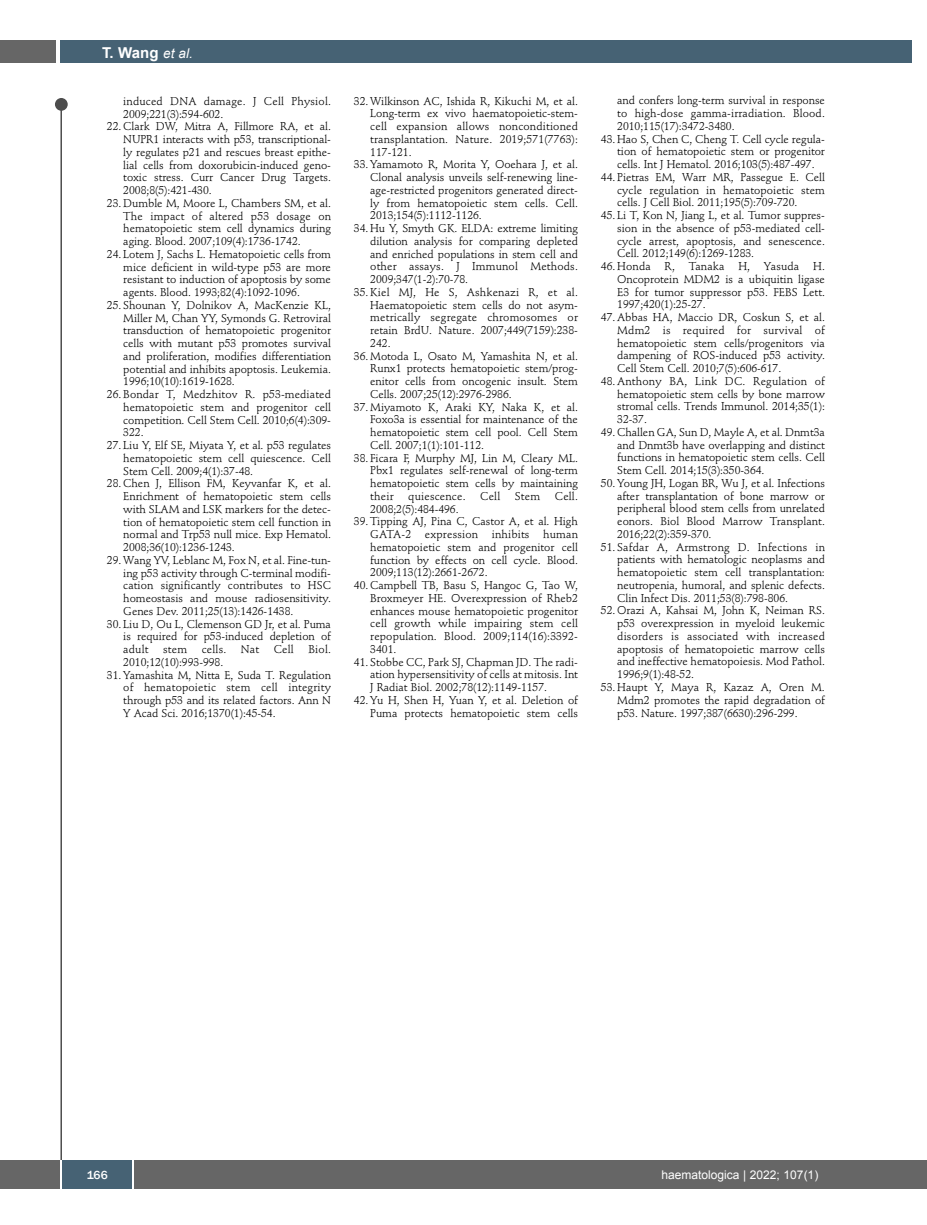
<style>
.page{position:relative;width:927px;height:1225px;background:#fff}
.page>*{position:absolute;margin:0;border:0;box-sizing:border-box;transform-origin:0 0}
.t1{font:700 15px "Arial";color:#fff}
.t2{font:12px "Arial";color:#fff}
.t3{font:500 12px "Franklin Gothic";color:#fff}
.t4{font:11.25px/12.8px "Stempel Schneidler";letter-spacing:-.005em;color:#000;text-align:justify}
.t5{font:11.25px/12.8px "Stempel Schneidler";letter-spacing:.015em;color:#000}
.s1{font-weight:400;font-style:italic;font-size:13.5px}
</style>
<div class="page">
<div style="left:911px;top:1160px;width:16px;height:28px;background:#666"></div>
<div style="left:55px;top:98px;width:13px;height:13px;background:#4d4d4d;border-radius:50%"></div>
<hr style="left:60px;top:101px;width:2px;height:1061px;background:#4d4d4d">
<div style="left:60px;top:40px;width:852px;height:22px;background:#466274"></div>
<div style="left:0;top:40px;width:56px;height:22px;background:#666"></div>
<div style="left:0;top:1160px;width:911px;height:28px;background:#666"></div>
<div style="left:62px;top:1160px;width:71px;height:28px;background:#466274"></div>
<hr style="left:60px;top:1160px;width:2px;height:28px;background:#fff">
<svg style="left:133px;top:1160px;width:1px;height:28px"></svg>
<h1 class="t1" style="left:102px;top:44px;width:92px">T. Wang <span class="s1">et al.</span></h1>
<p class="t5" style="left:123px;top:96px;width:209px">induced DNA damage. J Cell Physiol.<br>2009;221(3):594-602.</p>
<p class="t4" style="left:123px;top:121px;width:209px;text-indent:-16px">22. Clark DW, Mitra A, Fillmore RA, et al.<br>NUPR1 interacts with p53, transcriptional&shy;ly regulates p21 and rescues breast epithe&shy;lial cells from doxorubicin-induced geno&shy;toxic stress. Curr Cancer Drug Targets.<br>2008;8(5):421-430.</p>
<p class="t4" style="left:123px;top:198px;width:209px;text-indent:-16px">23. Dumble M, Moore L, Chambers SM, et al.<br>The impact of altered p53 dosage on hematopoietic stem cell dynamics during aging. Blood. 2007;109(4):1736-1742.</p>
<p class="t4" style="left:123px;top:249px;width:209px;text-indent:-16px">24. Lotem J, Sachs L. Hematopoietic cells from mice deficient in wild-type p53 are more resistant to induction of apoptosis by some agents. Blood. 1993;82(4):1092-1096.</p>
<p class="t4" style="left:123px;top:300px;width:209px;text-indent:-16px">25. Shounan Y, Dolnikov A, MacKenzie KL, Miller M, Chan YY, Symonds G. Retroviral transduction of hematopoietic progenitor cells with mutant p53 promotes survival and proliferation, modifies differentiation potential and inhibits apoptosis. Leukemia.<br>1996;10(10):1619-1628.</p>
<p class="t4" style="left:123px;top:389px;width:209px;text-indent:-16px">26. Bondar T, Medzhitov R. p53-mediated hematopoietic stem and progenitor cell competition. Cell Stem Cell. 2010;6(4):309- 322.</p>
<p class="t4" style="left:123px;top:440px;width:209px;text-indent:-16px">27. Liu Y, Elf SE, Miyata Y, et al. p53 regulates hematopoietic stem cell quiescence. Cell Stem Cell. 2009;4(1):37-48.</p>
<p class="t4" style="left:123px;top:478px;width:209px;text-indent:-16px">28. Chen J, Ellison FM, Keyvanfar K, et al.<br>Enrichment of hematopoietic stem cells with SLAM and LSK markers for the detec&shy;tion of hematopoietic stem cell function in normal and Trp53 null mice. Exp Hematol.<br>2008;36(10):1236-1243.</p>
<p class="t4" style="left:123px;top:555px;width:209px;text-indent:-16px">29. Wang YV, Leblanc M, Fox N, et al. Fine-tun&shy;ing p53 activity through C-terminal modifi&shy;cation significantly contributes to HSC homeostasis and mouse radiosensitivity.<br>Genes Dev. 2011;25(13):1426-1438.</p>
<p class="t4" style="left:123px;top:618px;width:209px;text-indent:-16px">30. Liu D, Ou L, Clemenson GD Jr, et al. Puma is required for p53-induced depletion of adult</p>
<p class="t4" style="left:163px;top:644px;width:26px">stem</p>
<p class="t4" style="left:202px;top:644px;width:26px">cells.</p>
<p class="t4" style="left:241px;top:644px;width:20px">Nat</p>
<p class="t4" style="left:274px;top:644px;width:22px">Cell</p>
<p class="t4" style="left:308px;top:644px;width:24px">Biol.</p>
<p class="t4" style="left:123px;top:657px;width:102px">2010;12(10):993-998.</p>
<p class="t4" style="left:123px;top:669px;width:209px;text-indent:-16px">31. Yamashita M, Nitta E, Suda T. Regulation of hematopoietic stem cell integrity through p53 and its related factors. Ann N Y Acad Sci. 2016;1370(1):45-54.</p>
<p class="t4" style="left:370px;top:96px;width:209px;text-indent:-16px">32. Wilkinson AC, Ishida R, Kikuchi M, et al.<br>Long-term ex vivo haematopoietic-stem&shy;cell expansion allows nonconditioned transplantation. Nature. 2019;571(7763):<br>117-121.</p>
<p class="t4" style="left:370px;top:159px;width:209px;text-indent:-16px">33. Yamamoto R, Morita Y, Ooehara J, et al.<br>Clonal analysis unveils self-renewing line&shy;age-restricted progenitors generated direct&shy;ly from hematopoietic stem cells. Cell.<br>2013;154(5):1112-1126.</p>
<p class="t4" style="left:370px;top:223px;width:209px;text-indent:-16px">34. Hu Y, Smyth GK. ELDA: extreme limiting dilution analysis for comparing depleted and enriched populations in stem cell and other assays. J Immunol Methods.<br>2009;347(1-2):70-78.</p>
<p class="t4" style="left:370px;top:287px;width:209px;text-indent:-16px">35. Kiel MJ, He S, Ashkenazi R, et al.<br>Haematopoietic stem cells do not asym&shy;metrically segregate chromosomes or retain BrdU. Nature. 2007;449(7159):238- 242.</p>
<p class="t4" style="left:370px;top:350px;width:209px;text-indent:-16px">36. Motoda L, Osato M, Yamashita N, et al.<br>Runx1 protects hematopoietic stem/prog&shy;enitor cells from oncogenic insult. Stem Cells. 2007;25(12):2976-2986.</p>
<p class="t4" style="left:370px;top:401px;width:209px;text-indent:-16px">37. Miyamoto K, Araki KY, Naka K, et al.<br>Foxo3a is essential for maintenance of the hematopoietic stem cell pool. Cell Stem Cell. 2007;1(1):101-112.</p>
<p class="t4" style="left:370px;top:452px;width:209px;text-indent:-16px">38. Ficara F, Murphy MJ, Lin M, Cleary ML.<br>Pbx1 regulates self-renewal of long-term hematopoietic stem cells by maintaining their</p>
<p class="t5" style="left:408px;top:491px;width:59px">quiescence.</p>
<p class="t4" style="left:480px;top:491px;width:22px">Cell</p>
<p class="t4" style="left:515px;top:491px;width:27px">Stem</p>
<p class="t4" style="left:555px;top:491px;width:25px">Cell.</p>
<p class="t4" style="left:370px;top:503px;width:90px">2008;2(5):484-496.</p>
<p class="t4" style="left:370px;top:516px;width:209px;text-indent:-16px">39. Tipping AJ, Pina C, Castor A, et al. High GATA-2 expression inhibits human hematopoietic stem and progenitor cell function by effects on cell cycle. Blood.<br>2009;113(12):2661-2672.</p>
<p class="t4" style="left:370px;top:580px;width:209px;text-indent:-16px">40. Campbell TB, Basu S, Hangoc G, Tao W, Broxmeyer HE. Overexpression of Rheb2 enhances mouse hematopoietic progenitor cell growth while impairing stem cell repopulation. Blood. 2009;114(16):3392- 3401.</p>
<p class="t4" style="left:370px;top:656px;width:209px;text-indent:-16px">41. Stobbe CC, Park SJ, Chapman JD. The radi&shy;ation hypersensitivity of cells at mitosis. Int J Radiat Biol. 2002;78(12):1149-1157.</p>
<p class="t4" style="left:354px;top:695px;width:226px;text-align:right">42. Yu H, Shen H, Yuan Y, et al. Deletion of<br>Puma protects hematopoietic stem cells</p>
<p class="t4" style="left:617px;top:95px;width:209px">and confers long-term survival in response to high-dose gamma-irradiation. Blood.<br>2010;115(17):3472-3480.</p>
<p class="t4" style="left:617px;top:134px;width:209px;text-indent:-16px">43. Hao S, Chen C, Cheng T. Cell cycle regula&shy;tion of hematopoietic stem or progenitor cells. Int J Hematol. 2016;103(5):487-497.</p>
<p class="t4" style="left:617px;top:172px;width:209px;text-indent:-16px">44. Pietras EM, Warr MR, Passegue E. Cell cycle regulation in hematopoietic stem cells. J Cell Biol. 2011;195(5):709-720.</p>
<p class="t4" style="left:617px;top:210px;width:209px;text-indent:-16px">45. Li T, Kon N, Jiang L, et al. Tumor suppres&shy;sion in the absence of p53-mediated cell&shy;cycle arrest, apoptosis, and senescence.<br>Cell. 2012;149(6):1269-1283.</p>
<p class="t4" style="left:617px;top:261px;width:209px;text-indent:-16px">46. Honda R, Tanaka H, Yasuda H.<br>Oncoprotein MDM2 is a ubiquitin ligase E3 for tumor suppressor p53. FEBS Lett.<br>1997;420(1):25-27.</p>
<p class="t4" style="left:617px;top:312px;width:209px;text-indent:-16px">47. Abbas HA, Maccio DR, Coskun S, et al.<br>Mdm2 is required for survival of hematopoietic stem cells/progenitors via dampening of ROS-induced p53 activity.<br>Cell Stem Cell. 2010;7(5):606-617.</p>
<p class="t4" style="left:617px;top:376px;width:209px;text-indent:-16px">48. Anthony BA, Link DC. Regulation of hematopoietic stem cells by bone marrow stromal cells. Trends Immunol. 2014;35(1):<br>32-37.</p>
<p class="t4" style="left:617px;top:427px;width:209px;text-indent:-16px">49. Challen GA, Sun D, Mayle A, et al. Dnmt3a and Dnmt3b have overlapping and distinct functions in hematopoietic stem cells. Cell Stem Cell. 2014;15(3):350-364.</p>
<p class="t4" style="left:617px;top:478px;width:209px;text-indent:-16px">50. Young JH, Logan BR, Wu J, et al. Infections after transplantation of bone marrow or peripheral blood stem cells from unrelated eonors. Biol Blood Marrow Transplant.<br>2016;22(2):359-370.</p>
<p class="t4" style="left:617px;top:541px;width:209px;text-indent:-16px">51. Safdar A, Armstrong D. Infections in patients with hematologic neoplasms and hematopoietic stem cell transplantation: neutropenia, humoral, and splenic defects.<br>Clin Infect Dis. 2011;53(8):798-806.</p>
<p class="t4" style="left:617px;top:605px;width:209px;text-indent:-16px">52. Orazi A, Kahsai M, John K, Neiman RS. p53 overexpression in myeloid leukemic disorders is associated with increased apoptosis of hematopoietic marrow cells and ineffective hematopoiesis. Mod Pathol.<br>1996;9(1):48-52.</p>
<p class="t4" style="left:617px;top:682px;width:209px;text-indent:-16px">53. Haupt Y, Maya R, Kazaz A, Oren M.<br>Mdm2 promotes the rapid degradation of p53. Nature. 1997;387(6630):296-299.</p>
<p class="t3" style="left:87px;top:1167px;width:22px">166</p>
<p class="t2" style="left:661px;top:1168px;width:158px">haematologica | 2022; 107(1)</p>
</div>
